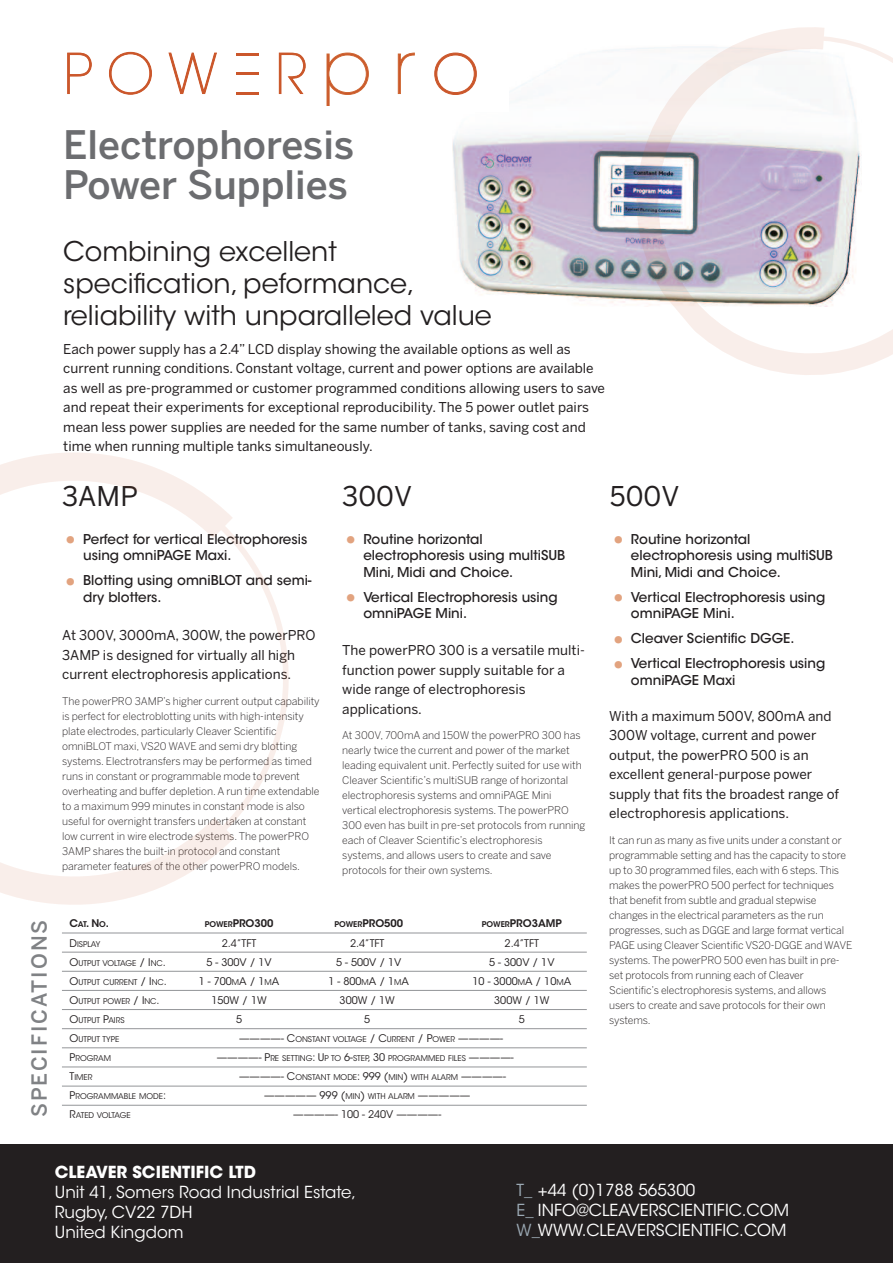
<style>
.page{position:relative;width:893px;height:1263px;background:#fff}
.page>*{position:absolute;margin:0;border:0;box-sizing:border-box;transform-origin:0 0}
.t1{font:500 39px/39.3px "Benton Sans";color:#6c6d70}
.t2{font:27px/32.4px "ITC Avant Garde Std";color:#231f20}
.t3{font:27px "Benton Sans";color:#231f20}
.t4{font:500 20.7px "Benton Sans";letter-spacing:.095em;color:#808285}
.t5{font:16.5px/19.8px "ITC Avant Garde Std";color:#fff}
.t6{font:700 16.5px "ITC Avant Garde Std";color:#fff}
.t7{font:13.5px/19.5px "Benton Sans";color:#231f20}
.t8{font:500 13.5px/16.5px "ITC Avant Garde Std";color:#231f20}
.t9{font:300 10.5px/15px "Benton Sans";letter-spacing:-.01em;color:#231f20}
.t10{font:10.5px "ITC Avant Garde Std";color:#231f20}
.t11{font:600 10.5px "ITC Avant Garde Std";color:#231f20}
.t12{font:7.8px "ITC Avant Garde Std";color:#231f20}
.t13{font:7.8px "ITC Avant Garde Std";letter-spacing:-.04em;color:#231f20}
.s1{font-size:30px;color:#e2a37f}
.s2{font-size:7.8px}
.s3{font-size:10.5px}
.s4{color:#9ba9b4}
</style>
<div class="page">
<img style="left:453px;top:70px;width:112px;height:226px">
<svg style="left:565px;top:27px;width:328px;height:348px"></svg>
<hr style="left:62px;top:933px;width:525px;height:1px;background:#939598">
<hr style="left:62px;top:952px;width:525px;height:1px;background:#939598">
<hr style="left:62px;top:971px;width:525px;height:1px;background:#939598">
<hr style="left:62px;top:990px;width:525px;height:1px;background:#939598">
<hr style="left:62px;top:1009px;width:525px;height:1px;background:#939598">
<hr style="left:62px;top:1028px;width:525px;height:1px;background:#939598">
<hr style="left:62px;top:1047px;width:525px;height:1px;background:#939598">
<hr style="left:62px;top:1066px;width:525px;height:1px;background:#939598">
<hr style="left:62px;top:1086px;width:525px;height:1px;background:#939598">
<hr style="left:62px;top:1105px;width:525px;height:1px;background:#939598">
<svg style="left:264px;top:580px;width:25px;height:198px"></svg>
<svg style="left:0;top:452px;width:264px;height:453px"></svg>
<div style="left:44px;top:41px;width:465px;height:70px;background:#fff"></div>
<svg style="left:67px;top:52px;width:25px;height:42px"></svg>
<svg style="left:109px;top:52px;width:43px;height:43px"></svg>
<svg style="left:168px;top:52px;width:49px;height:42px"></svg>
<svg style="left:278px;top:52px;width:28px;height:42px"></svg>
<svg style="left:326px;top:52px;width:43px;height:53px"></svg>
<svg style="left:397px;top:52px;width:18px;height:42px"></svg>
<svg style="left:434px;top:52px;width:43px;height:43px"></svg>
<hr style="left:236px;top:92px;width:23px;height:2px;background:#cb572b">
<hr style="left:237px;top:53px;width:22px;height:3px;background:#cb572b">
<hr style="left:237px;top:73px;width:22px;height:2px;background:#cb572b">
<div style="left:0;top:1144px;width:893px;height:119px;background:#231f20"></div>
<h3 class="t4" style="left:28px;top:1117px;width:199px;rotate:-90deg">SPECIFICATIONS</h3>
<h1 class="t1" style="left:63px;top:126px;width:293px">Electrophoresis<br>Power Supplies</h1>
<h2 class="t2" style="left:63px;top:237px;width:430px">Combining excellent specification, peformance, reliability with unparalleled value</h2>
<p class="t7" style="left:63px;top:340px;width:543px">Each power supply has a 2.4” LCD display showing the available options as well as current running conditions. Constant voltage, current and power options are available as well as pre-programmed or customer programmed conditions allowing users to save and repeat their experiments for exceptional reproducibility. The 5 power outlet pairs mean less power supplies are needed for the same number of tanks, saving cost and time when running multiple tanks simultaneously.</p>
<h2 class="t3" style="left:62px;top:481px;width:77px">3AMP</h2>
<p class="t8" style="left:83px;top:532px;width:226px;text-indent:-21px"><span class="s1">•</span> Perfect for vertical Electrophoresis using omniPAGE Maxi.</p>
<p class="t8" style="left:83px;top:573px;width:230px;text-indent:-21px"><span class="s1">•</span> Blotting using omniBLOT and semi&shy;dry blotters.</p>
<p class="t7" style="left:62px;top:626px;width:255px">At 300V, 3000mA, 300W, the powerPRO<br>3AMP is designed for virtually all high current electrophoresis applications.</p>
<p class="t9" style="left:62px;top:694px;width:259px">The powerPRO 3AMP’s higher current output capability is perfect for electroblotting units with high-intensity plate electrodes, particularly Cleaver Scientific omniBLOT maxi,VS20 WAVE and semi dry blotting systems. Electrotransfers may be performed as timed runs in constant or programmable mode to prevent overheating and buffer depletion.A run time extendable to a maximum 999 minutes in constant mode is also useful for overnight transfers undertaken at constant low current in wire electrode systems.The powerPRO 3AMP shares the built-in protocol and constant parameter features of the other powerPRO models.</p>
<h2 class="t3" style="left:342px;top:481px;width:71px">300V</h2>
<p class="t8" style="left:363px;top:532px;width:204px;text-indent:-21px"><span class="s1">•</span> Routine horizontal electrophoresis using multiSUB<br>Mini, Midi and Choice.</p>
<p class="t8" style="left:363px;top:590px;width:196px;text-indent:-21px"><span class="s1">•</span> Vertical Electrophoresis using omniPAGE Mini.</p>
<p class="t7" style="left:342px;top:641px;width:244px">The powerPRO 300 is a versatile multi&shy;function power supply suitable for a wide range of electrophoresis applications.</p>
<p class="t9" style="left:342px;top:728px;width:245px">At 300V, 700mA and 150W the powerPRO 300 has nearly twice the current and power of the market leading equivalent unit. Perfectly suited for use with Cleaver Scientific’s multiSUB range of horizontal electrophoresis systems and omniPAGE Mini vertical electrophoresis systems. The powerPRO 300 even has built in pre-set protocols from running each of Cleaver Scientific’s electrophoresis systems, and allows users to create and save protocols for their own systems.</p>
<p class="t11" style="left:70px;top:920px;width:41px">C<span class="s2">AT</span>. N<span class="s2">O</span>.</p>
<p class="t11" style="left:205px;top:920px;width:70px"><span class="s2">POWER</span>PRO300</p>
<p class="t11" style="left:334px;top:920px;width:70px"><span class="s2">POWER</span>PRO500</p>
<p class="t11" style="left:482px;top:920px;width:82px"><span class="s2">POWER</span>PRO3AMP</p>
<p class="t12" style="left:70px;top:941px;width:32px"><span class="s3">D</span>ISPLAY</p>
<p class="t10" style="left:222px;top:939px;width:36px">2.4”TFT</p>
<p class="t10" style="left:350px;top:939px;width:36px">2.4”TFT</p>
<p class="t10" style="left:505px;top:939px;width:36px">2.4”TFT</p>
<p class="t12" style="left:70px;top:960px;width:98px"><span class="s3">O</span>UTPUT VOLTAGE <span class="s3">/ I</span>NC<span class="s3">.</span></p>
<p class="t10" style="left:206px;top:958px;width:67px">5 - 300V / 1V</p>
<p class="t10" style="left:336px;top:958px;width:67px">5 - 500V / 1V</p>
<p class="t10" style="left:489px;top:958px;width:67px">5 - 300V / 1V</p>
<p class="t12" style="left:70px;top:979px;width:99px"><span class="s3">O</span>UTPUT CURRENT <span class="s3">/ I</span>NC<span class="s3">.</span></p>
<p class="t10" style="left:199px;top:977px;width:82px">1 - 700<span class="s2">M</span>A / 1<span class="s2">M</span>A</p>
<p class="t10" style="left:329px;top:977px;width:82px">1 - 800<span class="s2">M</span>A / 1<span class="s2">M</span>A</p>
<p class="t10" style="left:473px;top:977px;width:100px">10 - 3000<span class="s2">M</span>A / 10<span class="s2">M</span>A</p>
<p class="t12" style="left:70px;top:998px;width:91px"><span class="s3">O</span>UTPUT POWER <span class="s3">/ I</span>NC<span class="s3">.</span></p>
<p class="t10" style="left:211px;top:996px;width:57px">150W / 1W</p>
<p class="t10" style="left:340px;top:996px;width:57px">300W / 1W</p>
<p class="t10" style="left:494px;top:996px;width:57px">300W / 1W</p>
<p class="t12" style="left:70px;top:1017px;width:57px"><span class="s3">O</span>UTPUT <span class="s3">P</span>AIRS</p>
<p class="t10" style="left:236px;top:1015px;width:8px">5</p>
<p class="t10" style="left:364px;top:1015px;width:8px">5</p>
<p class="t10" style="left:519px;top:1015px;width:8px">5</p>
<p class="t12" style="left:70px;top:1036px;width:51px"><span class="s3">O</span>UTPUT TYPE</p>
<p class="t12" style="left:239px;top:1036px;width:265px"><span class="s3">————- C</span>ONSTANT VOLTAGE <span class="s3">/ C</span>URRENT <span class="s3">/ P</span>OWER <span class="s3">————-</span></p>
<p class="t12" style="left:70px;top:1055px;width:43px"><span class="s3">P</span>ROGRAM</p>
<p class="t12" style="left:217px;top:1055px;width:299px"><span class="s3">————- P</span>RE SETTING<span class="s3">: U</span>P TO <span class="s3">6-</span>STEP<span class="s3">, 30</span> PROGRAMMED FILES <span class="s3">————-</span></p>
<p class="t12" style="left:70px;top:1074px;width:24px"><span class="s3">T</span>IMER</p>
<p class="t12" style="left:239px;top:1074px;width:268px"><span class="s3">————- C</span>ONSTANT MODE<span class="s3">: 999 (</span>MIN<span class="s3">)</span> WITH ALARM <span class="s3">————-</span></p>
<p class="t12" style="left:70px;top:1093px;width:98px"><span class="s3">P</span>ROGRAMMABLE MODE<span class="s3">:</span></p>
<p class="t10" style="left:264px;top:1091px;width:208px">————— 999 (<span class="s2">MIN</span>) <span class="s2">WITH ALARM</span> —————</p>
<p class="t13" style="left:70px;top:1112px;width:63px"><span class="s3">R</span>ATED VOLTAGE</p>
<p class="t10" style="left:293px;top:1110px;width:150px">————- 100 - 240V ————-</p>
<h2 class="t3" style="left:610px;top:481px;width:71px">500V</h2>
<p class="t8" style="left:631px;top:532px;width:204px;text-indent:-21px"><span class="s1">•</span> Routine horizontal electrophoresis using multiSUB<br>Mini, Midi and Choice.</p>
<p class="t8" style="left:631px;top:590px;width:196px;text-indent:-21px"><span class="s1">•</span> Vertical Electrophoresis using omniPAGE Mini.</p>
<p class="t8" style="left:610px;top:631px;width:186px"><span class="s1">•</span> Cleaver Scientific DGGE.</p>
<p class="t8" style="left:631px;top:656px;width:196px;text-indent:-21px"><span class="s1">•</span> Vertical Electrophoresis using omniPAGE Maxi</p>
<p class="t7" style="left:609px;top:706px;width:232px">With a maximum 500V, 800mA and<br>300W voltage, current and power output, the powerPRO 500 is an excellent general-purpose power supply that fits the broadest range of electrophoresis applications.</p>
<p class="t9" style="left:609px;top:833px;width:245px">It can run as many as five units under a constant or programmable setting and has the capacity to store up to 30 programmed files, each with 6 steps.This makes the powerPRO 500 perfect for techniques that benefit from subtle and gradual stepwise changes in the electrical parameters as the run progresses, such as DGGE and large format vertical PAGE using Cleaver Scientific VS20-DGGE and WAVE systems.The powerPRO 500 even has built in pre&shy;set protocols from running each of Cleaver Scientific’s electrophoresis systems, and allows users to create and save protocols for their own systems.</p>
<h3 class="t6" style="left:55px;top:1166px;width:203px">CLEAVER SCIENTIFIC LTD</h3>
<h3 class="t5" style="left:55px;top:1184px;width:303px">Unit 41, Somers Road Industrial Estate,<br>Rugby, CV22 7DH<br>United Kingdom</h3>
<h3 class="t5" style="left:517px;top:1182px;width:274px"><span class="s4">T_</span> +44 (0)1788 565300<br><span class="s4">E_</span> INFO@CLEAVERSCIENTIFIC.COM<br><span class="s4">W_</span>WWW.CLEAVERSCIENTIFIC.COM</h3>
</div>
